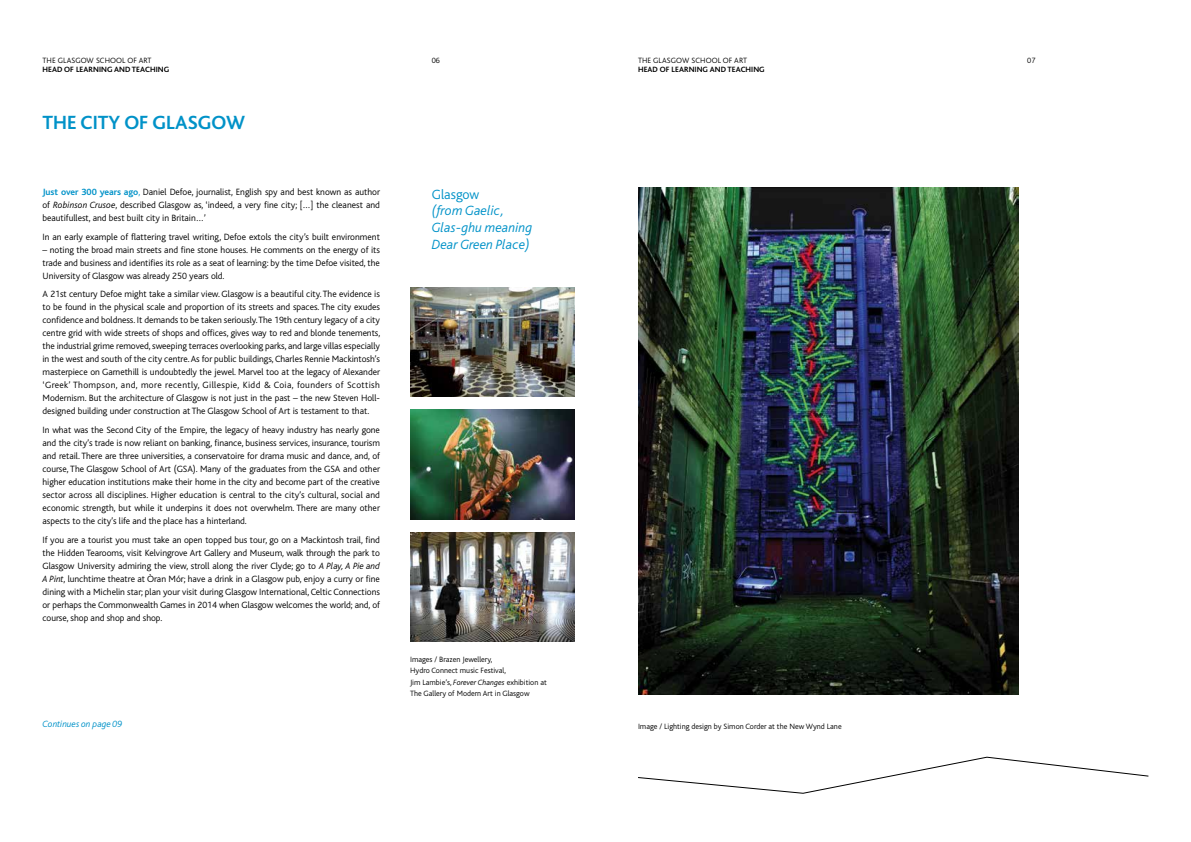
<style>
.page{position:relative;width:1191px;height:842px;background:#fff}
.page>*{position:absolute;margin:0;border:0;box-sizing:border-box;transform-origin:0 0}
.t1{font:700 20px "Bliss";color:#0092c8}
.t2{font:italic 300 14px/17px "Bliss";color:#0092c8}
.t3{font:300 14px "Bliss";color:#0092c8}
.t4{font:300 9.5px/13px "Bliss";letter-spacing:-.005em;color:#000;text-align:justify}
.t5{font:italic 300 9.5px "Bliss";letter-spacing:-.005em;color:#0092c8}
.t6{font:300 8px/11.5px "Bliss";color:#000}
.t7{font:700 8px "Bliss";letter-spacing:.01em;color:#000}
.s1{font-weight:700;color:#0092c8}
.s2{color:#0092c8}
.s3{font-style:italic}
</style>
<div class="page">
<svg style="left:638px;top:756px;width:511px;height:38px"></svg>
<img style="left:410px;top:410px;width:164px;height:109px">
<img style="left:638px;top:188px;width:380px;height:506px">
<img style="left:410px;top:287px;width:164px;height:110px">
<img style="left:410px;top:532px;width:164px;height:109px">
<p class="t6" style="left:43px;top:55px;width:111px">THE GLASGOW SCHOOL OF ART</p>
<p class="t6" style="left:432px;top:55px;width:10px">06</p>
<p class="t6" style="left:1027px;top:55px;width:10px">07</p>
<p class="t7" style="left:43px;top:66px;width:128px">Head of LEARNING AND TEACHING</p>
<p class="t6" style="left:638px;top:55px;width:111px">THE GLASGOW SCHOOL OF ART</p>
<p class="t7" style="left:638px;top:66px;width:128px">Head of LEARNING AND TEACHING</p>
<h1 class="t1" style="left:43px;top:112px;width:204px">THE CITY OF GLASGOW</h1>
<p class="t4" style="left:43px;top:186px;width:339px"><span class="s1">Just over 300 years ago</span><span class="s2">,</span> Daniel Defoe, journalist, English spy and best known as author of <span class="s3">Robinson Crusoe</span>, described Glasgow as, ‘indeed, a very fine city; […] the cleanest and beautifullest, and best built city in Britain…’</p>
<p class="t4" style="left:43px;top:230px;width:339px">In an early example of flattering travel writing, Defoe extols the city’s built environment</p>
<p class="t4" style="left:43px;top:243px;width:339px">– noting the broad main streets and fine stone houses. He comments on the energy of its trade and business and identifies its role as a seat of learning: by the time Defoe visited, the University of Glasgow was already 250 years old.</p>
<p class="t4" style="left:43px;top:288px;width:339px">A 21st century Defoe might take a similar view. Glasgow is a beautiful city. The evidence is to be found in the physical scale and proportion of its streets and spaces. The city exudes confidence and boldness. It demands to be taken seriously. The 19th century legacy of a city centre grid with wide streets of shops and offices, gives way to red and blonde tenements, the industrial grime removed, sweeping terraces overlooking parks, and large villas especially in the west and south of the city centre. As for public buildings, Charles Rennie Mackintosh’s masterpiece on Garnethill is undoubtedly the jewel. Marvel too at the legacy of Alexander ‘Greek’ Thompson, and, more recently, Gillespie, Kidd &amp; Coia, founders of Scottish Modernism. But the architecture of Glasgow is not just in the past – the new Steven Holl&shy;designed building under construction at The Glasgow School of Art is testament to that.</p>
<p class="t4" style="left:43px;top:424px;width:339px">In what was the Second City of the Empire, the legacy of heavy industry has nearly gone and the city’s trade is now reliant on banking, finance, business services, insurance, tourism and retail. There are three universities, a conservatoire for drama music and dance, and, of course, The Glasgow School of Art (GSA). Many of the graduates from the GSA and other higher education institutions make their home in the city and become part of the creative sector across all disciplines. Higher education is central to the city’s cultural, social and economic strength, but while it underpins it does not overwhelm. There are many other aspects to the city’s life and the place has a hinterland.</p>
<p class="t4" style="left:43px;top:533px;width:339px">If you are a tourist you must take an open topped bus tour, go on a Mackintosh trail, find the Hidden Tearooms, visit Kelvingrove Art Gallery and Museum, walk through the park to Glasgow University admiring the view, stroll along the river Clyde; go to <span class="s3">A Play, A Pie and A Pint</span>, lunchtime theatre at Òran Mór; have a drink in a Glasgow pub, enjoy a curry or fine dining with a Michelin star; plan your visit during Glasgow International, Celtic Connections or perhaps the Commonwealth Games in 2014 when Glasgow welcomes the world; and, of course, shop and shop and shop.</p>
<p class="t5" style="left:43px;top:719px;width:81px">Continues on page 09</p>
<h2 class="t3" style="left:432px;top:187px;width:49px">Glasgow</h2>
<h2 class="t2" style="left:432px;top:203px;width:102px">(from Gaelic,<br>Glas-ghu meaning<br>Dear Green Place)</h2>
<p class="t6" style="left:410px;top:654px;width:138px">Images / Brazen Jewellery,<br>Hydro Connect music Festival,<br>Jim Lambie’s, <span class="s3">Forever Changes</span> exhibition at The Gallery of Modern Art in Glasgow</p>
<p class="t6" style="left:638px;top:720px;width:205px">Image / Lighting design by Simon Corder at the New Wynd Lane</p>
</div>
